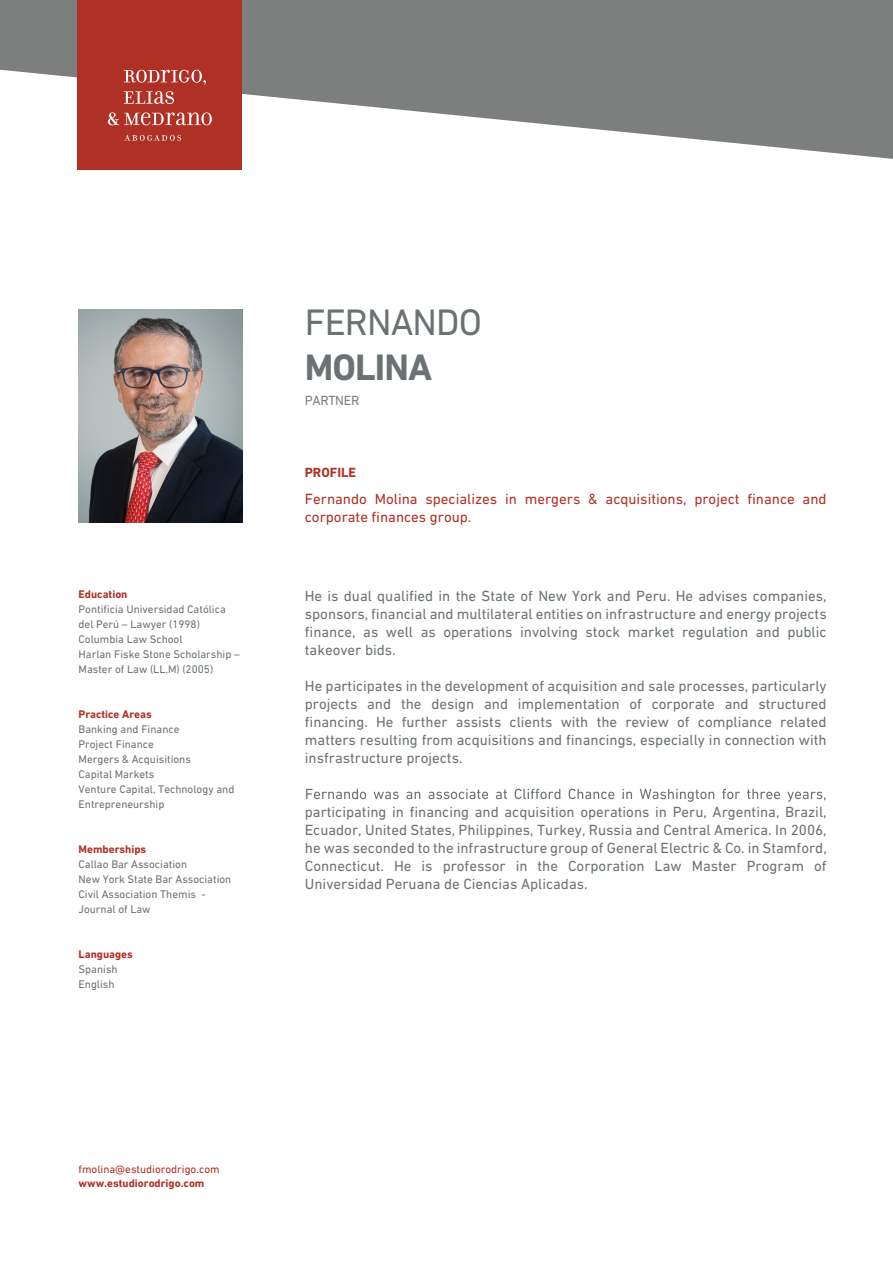
<style>
.page{position:relative;width:893px;height:1263px;background:#fff}
.page>*{position:absolute;margin:0;border:0;box-sizing:border-box;transform-origin:0 0}
.t1{font:37.5px "DIN Next LT Pro";letter-spacing:-.025em;color:#6c7273}
.t2{font:700 37.5px "DIN Next LT Pro";letter-spacing:-.025em;color:#6c7273}
.t3{font:15px/18px "DIN Next LT Pro";color:#6c7273;text-align:justify}
.t4{font:15px/18px "DIN Next LT Pro";color:#af3125}
.t5{font:700 13.5px "DIN Next LT Pro";color:#af3125}
.t6{font:13.5px "DIN Next LT Pro";letter-spacing:-.025em;color:#7d7e7e}
.t7{font:11.25px/15px "DIN Next LT Pro";color:#6c7273}
.t8{font:700 11.25px "DIN Next LT Pro";color:#af3125}
.t9{font:11.25px "DIN Next LT Pro";color:#af3125}
</style>
<div class="page">
<svg style="left:0;top:0;width:893px;height:159px;fill:#7d7e7e"></svg>
<svg style="left:306px;top:789px;width:520px;height:13px"></svg>
<div style="left:77px;top:0;width:165px;height:169px;background:#af3125"></div>
<svg style="left:124px;top:70px;width:82px;height:15px"></svg>
<svg style="left:124px;top:91px;width:50px;height:13px"></svg>
<svg style="left:108px;top:112px;width:104px;height:13px"></svg>
<svg style="left:124px;top:135px;width:57px;height:6px"></svg>
<img style="left:79px;top:309px;width:163px;height:214px">
<p class="t8" style="left:79px;top:588px;width:50px">Education</p>
<p class="t7" style="left:79px;top:602px;width:163px">Pontificia Universidad Católica del Perú – Lawyer (1998)<br>Columbia Law School<br>Harlan Fiske Stone Scholarship –<br>Master of Law (LL.M) (2005)</p>
<p class="t8" style="left:79px;top:708px;width:75px">Practice Areas</p>
<p class="t7" style="left:79px;top:722px;width:157px">Banking and Finance<br>Project Finance<br>Mergers &amp; Acquisitions<br>Capital Markets<br>Venture Capital, Technology and<br>Entrepreneurship</p>
<p class="t8" style="left:79px;top:843px;width:69px">Memberships</p>
<p class="t7" style="left:79px;top:857px;width:154px">Callao Bar Association<br>New York State Bar Association<br>Civil Association Themis -<br>Journal of Law</p>
<p class="t8" style="left:79px;top:948px;width:56px">Languages</p>
<p class="t7" style="left:79px;top:962px;width:41px">Spanish<br>English</p>
<h1 class="t1" style="left:305px;top:301px;width:179px">FERNANDO</h1>
<h1 class="t2" style="left:305px;top:345px;width:129px">MOLINA</h1>
<p class="t6" style="left:305px;top:392px;width:56px">PARTNER</p>
<p class="t5" style="left:305px;top:464px;width:53px">PROFILE</p>
<p class="t4" style="left:305px;top:490px;width:523px">Fernando Molina specializes in mergers &amp; acquisitions, project finance and corporate finances group.</p>
<p class="t3" style="left:305px;top:587px;width:523px">He is dual qualified in the State of New York and Peru. He advises companies, sponsors, financial and multilateral entities on infrastructure and energy projects finance, as well as operations involving stock market regulation and public takeover bids.</p>
<p class="t3" style="left:305px;top:677px;width:523px">He participates in the development of acquisition and sale processes, particularly projects and the design and implementation of corporate and structured financing. He further assists clients with the review of compliance related matters resulting from acquisitions and financings, especially in connection with insfrastructure projects.</p>
<p class="t3" style="left:305px;top:803px;width:523px">participating in financing and acquisition operations in Peru, Argentina, Brazil, Ecuador, United States, Philippines, Turkey, Russia and Central America. In 2006, he was seconded to the infrastructure group of General Electric &amp; Co. in Stamford, Connecticut. He is professor in the Corporation Law Master Program of Universidad Peruana de Ciencias Aplicadas.</p>
<p class="t9" style="left:79px;top:1163px;width:143px">fmolina@estudiorodrigo.com</p>
<p class="t8" style="left:79px;top:1176px;width:127px">www.estudiorodrigo.com</p>
</div>
